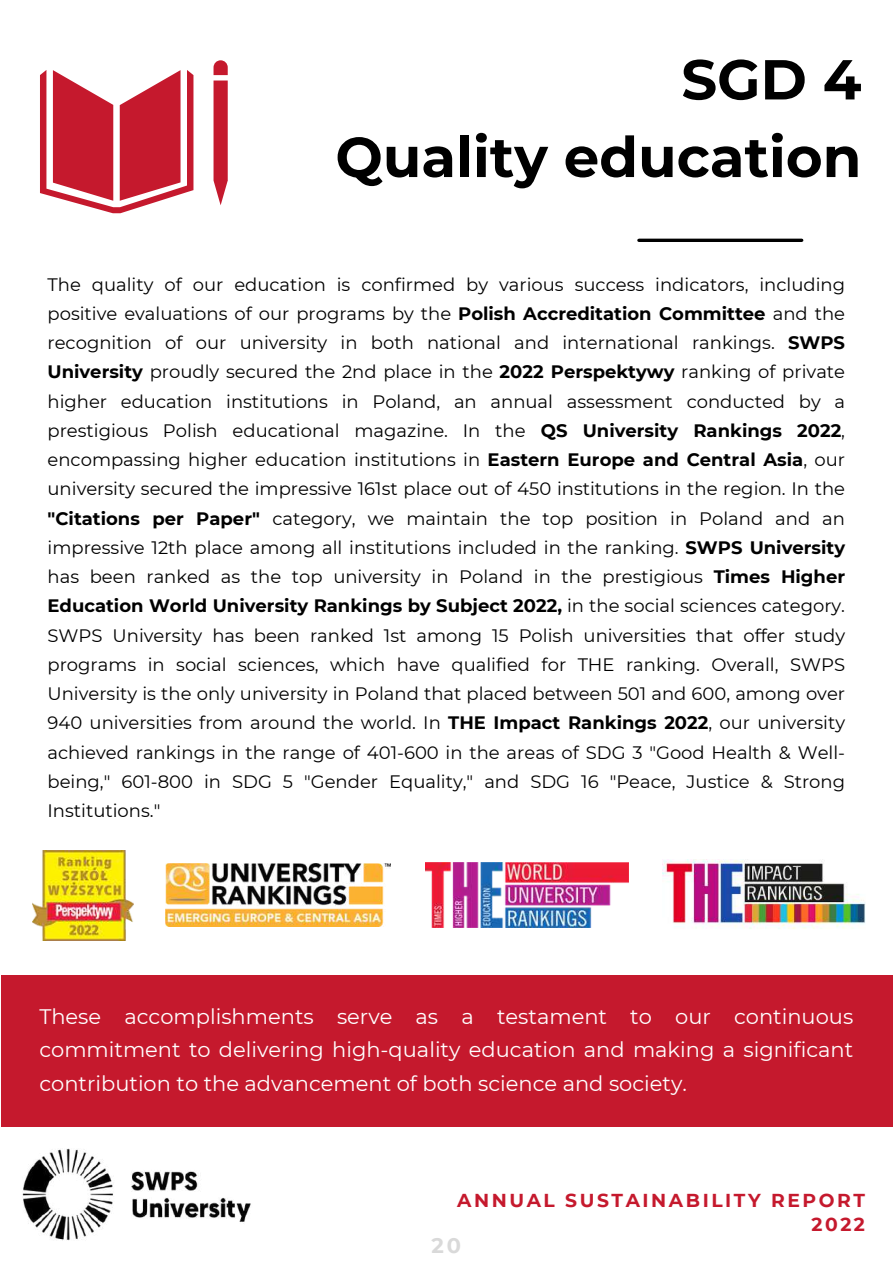
<style>
.page{position:relative;width:893px;height:1264px;background:#fff}
.page>*{position:absolute;margin:0;border:0;box-sizing:border-box;transform-origin:0 0}
.t1{font:700 56.1px/77.6px "Montserrat";color:#000;text-align:right}
.t2{font:21px/33.8px "Montserrat";color:#fff;text-align:justify}
.t3{font:700 21px "Montserrat";color:#d9d9d9}
.t4{font:700 18.75px/24.8px "Montserrat";letter-spacing:.135em;color:#c5192d;text-align:right}
.t5{font:18px/29.2px "Montserrat";color:#000;text-align:justify}
.s1{font-weight:700}
</style>
<div class="page">
<div style="left:1px;top:974px;width:891px;height:152px;background:#c5192d"></div>
<hr style="left:639px;top:239px;width:162px;height:3px;background:#000">
<img style="left:1px;top:1126px;width:271px;height:115px">
<svg style="left:40px;top:60px;width:188px;height:153px"></svg>
<img style="left:32px;top:850px;width:102px;height:90px">
<img style="left:165px;top:863px;width:225px;height:63px">
<img style="left:425px;top:862px;width:203px;height:65px">
<img style="left:662px;top:859px;width:203px;height:70px">
<h1 class="t1" style="left:335px;top:41px;width:527px">SGD 4<br>Quality education</h1>
<p class="t5" style="left:48px;top:269px;width:799px">The quality of our education is confirmed by various success indicators, including positive evaluations of our programs by the <span class="s1">Polish Accreditation Committee</span> and the recognition of our university in both national and international rankings. <span class="s1">SWPS University</span> proudly secured the 2nd place in the <span class="s1">2022 Perspektywy</span> ranking of private higher education institutions in Poland, an annual assessment conducted by a prestigious Polish educational magazine. In the <span class="s1">QS University Rankings 2022</span>, encompassing higher education institutions in <span class="s1">Eastern Europe and Central Asia</span>, our university secured the impressive 161st place out of 450 institutions in the region. In the <span class="s1">"Citations per Paper"</span> category, we maintain the top position in Poland and an impressive 12th place among all institutions included in the ranking. <span class="s1">SWPS University </span>has been ranked as the top university in Poland in the prestigious <span class="s1">Times Higher Education World University Rankings by Subject 2022,</span> in the social sciences category.<br>SWPS University has been ranked 1st among 15 Polish universities that offer study programs in social sciences, which have qualified for THE ranking. Overall, SWPS University is the only university in Poland that placed between 501 and 600, among over 940 universities from around the world. In <span class="s1">THE Impact Rankings 2022</span>, our university achieved rankings in the range of 401-600 in the areas of SDG 3 "Good Health &amp; Well&shy;being," 601-800 in SDG 5 "Gender Equality," and SDG 16 "Peace, Justice &amp; Strong Institutions."</p>
<p class="t2" style="left:39px;top:999px;width:815px">These accomplishments serve as a testament to our continuous commitment to delivering high-quality education and making a significant contribution to the advancement of both science and society.</p>
<p class="t4" style="left:457px;top:1187px;width:409px">ANNUAL SUSTAINABILITY REPORT<br>2022</p>
<p class="t3" style="left:431px;top:1232px;width:31px">20</p>
</div>
